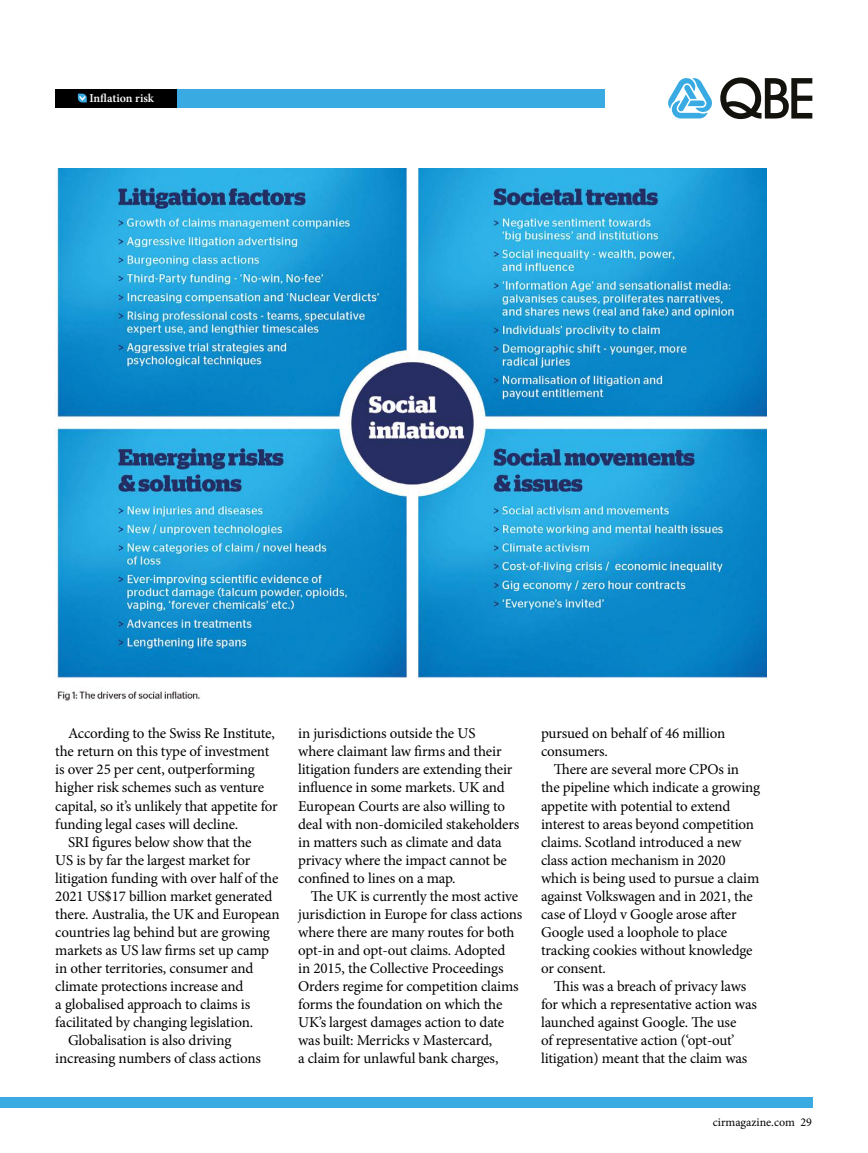
<style>
.page{position:relative;width:868px;height:1153px;background:#fff}
.page>*{position:absolute;margin:0;border:0;box-sizing:border-box;transform-origin:0 0}
.t1{font:15px "Minion Pro";letter-spacing:-.01em;color:#000}
.t2{font:12px "Minion Pro";color:#000}
.t3{font:600 12px "Minion Pro";color:#fff}
</style>
<div class="page">
<div style="left:0;top:1097px;width:812px;height:10px;background:#39abe2"></div>
<div style="left:131px;top:89px;width:473px;height:18px;background:#39abe2"></div>
<div style="left:55px;top:89px;width:121px;height:18px;background:#000"></div>
<svg style="left:78px;top:94px;width:9px;height:8px"></svg>
<svg style="left:720px;top:77px;width:92px;height:42px"></svg>
<svg style="left:668px;top:78px;width:44px;height:40px"></svg>
<img style="left:54px;top:168px;width:712px;height:533px">
<p class="t3" style="left:89px;top:90px;width:66px">Inflation risk</p>
<p class="t1" style="left:68px;top:723px;width:208px">According to the Swiss Re Institute,</p>
<p class="t1" style="left:55px;top:741px;width:215px">the return on this type of investment</p>
<p class="t1" style="left:55px;top:759px;width:201px">is over 25 per cent, outperforming</p>
<p class="t1" style="left:55px;top:777px;width:210px">higher risk schemes such as venture</p>
<p class="t1" style="left:55px;top:795px;width:224px">capital, so it’s unlikely that appetite for</p>
<p class="t1" style="left:55px;top:813px;width:184px">funding legal cases will decline.</p>
<p class="t1" style="left:68px;top:831px;width:185px">SRI figures below show that the</p>
<p class="t1" style="left:55px;top:849px;width:196px">US is by far the largest market for</p>
<p class="t1" style="left:55px;top:867px;width:224px">litigation funding with over half of the</p>
<p class="t1" style="left:55px;top:885px;width:218px">2021 US$17 billion market generated</p>
<p class="t1" style="left:55px;top:903px;width:226px">there. Australia, the UK and European</p>
<p class="t1" style="left:55px;top:921px;width:216px">countries lag behind but are growing</p>
<p class="t1" style="left:55px;top:939px;width:215px">markets as US law firms set up camp</p>
<p class="t1" style="left:55px;top:957px;width:199px">in other territories, consumer and</p>
<p class="t1" style="left:55px;top:975px;width:190px">climate protections increase and</p>
<p class="t1" style="left:55px;top:993px;width:196px">a globalised approach to claims is</p>
<p class="t1" style="left:55px;top:1011px;width:199px">facilitated by changing legislation.</p>
<p class="t1" style="left:68px;top:1029px;width:165px">Globalisation is also driving</p>
<p class="t1" style="left:55px;top:1047px;width:207px">increasing numbers of class actions</p>
<p class="t1" style="left:298px;top:723px;width:179px">in jurisdictions outside the US</p>
<p class="t1" style="left:298px;top:741px;width:205px">where claimant law firms and their</p>
<p class="t1" style="left:298px;top:759px;width:216px">litigation funders are extending their</p>
<p class="t1" style="left:298px;top:777px;width:208px">influence in some markets. UK and</p>
<p class="t1" style="left:298px;top:795px;width:208px">European Courts are also willing to</p>
<p class="t1" style="left:298px;top:813px;width:223px">deal with non-domiciled stakeholders</p>
<p class="t1" style="left:298px;top:831px;width:205px">in matters such as climate and data</p>
<p class="t1" style="left:298px;top:849px;width:210px">privacy where the impact cannot be</p>
<p class="t1" style="left:298px;top:867px;width:159px">confined to lines on a map.</p>
<p class="t1" style="left:311px;top:885px;width:209px">The UK is currently the most active</p>
<p class="t1" style="left:298px;top:903px;width:226px">jurisdiction in Europe for class actions</p>
<p class="t1" style="left:298px;top:921px;width:218px">where there are many routes for both</p>
<p class="t1" style="left:298px;top:939px;width:209px">opt-in and opt-out claims. Adopted</p>
<p class="t1" style="left:298px;top:957px;width:207px">in 2015, the Collective Proceedings</p>
<p class="t1" style="left:298px;top:975px;width:222px">Orders regime for competition claims</p>
<p class="t1" style="left:298px;top:993px;width:206px">forms the foundation on which the</p>
<p class="t1" style="left:298px;top:1011px;width:207px">UK’s largest damages action to date</p>
<p class="t1" style="left:298px;top:1029px;width:195px">was built: Merricks v Mastercard,</p>
<p class="t1" style="left:298px;top:1047px;width:202px">a claim for unlawful bank charges,</p>
<p class="t1" style="left:541px;top:723px;width:186px">pursued on behalf of 46 million</p>
<p class="t1" style="left:541px;top:741px;width:68px">consumers.</p>
<p class="t1" style="left:553px;top:759px;width:187px">There are several more CPOs in</p>
<p class="t1" style="left:541px;top:777px;width:221px">the pipeline which indicate a growing</p>
<p class="t1" style="left:541px;top:795px;width:191px">appetite with potential to extend</p>
<p class="t1" style="left:541px;top:813px;width:214px">interest to areas beyond competition</p>
<p class="t1" style="left:541px;top:831px;width:202px">claims. Scotland introduced a new</p>
<p class="t1" style="left:541px;top:849px;width:186px">class action mechanism in 2020</p>
<p class="t1" style="left:541px;top:867px;width:220px">which is being used to pursue a claim</p>
<p class="t1" style="left:541px;top:885px;width:213px">against Volkswagen and in 2021, the</p>
<p class="t1" style="left:541px;top:903px;width:197px">case of Lloyd v Google arose after</p>
<p class="t1" style="left:541px;top:921px;width:188px">Google used a loophole to place</p>
<p class="t1" style="left:541px;top:939px;width:213px">tracking cookies without knowledge</p>
<p class="t1" style="left:541px;top:957px;width:66px">or consent.</p>
<p class="t1" style="left:553px;top:975px;width:194px">This was a breach of privacy laws</p>
<p class="t1" style="left:541px;top:993px;width:217px">for which a representative action was</p>
<p class="t1" style="left:541px;top:1011px;width:197px">launched against Google. The use</p>
<p class="t1" style="left:541px;top:1029px;width:195px">of representative action (‘opt-out’</p>
<p class="t1" style="left:541px;top:1047px;width:208px">litigation) meant that the claim was</p>
<p class="t2" style="left:712px;top:1114px;width:101px">cirmagazine.com 29</p>
</div>
